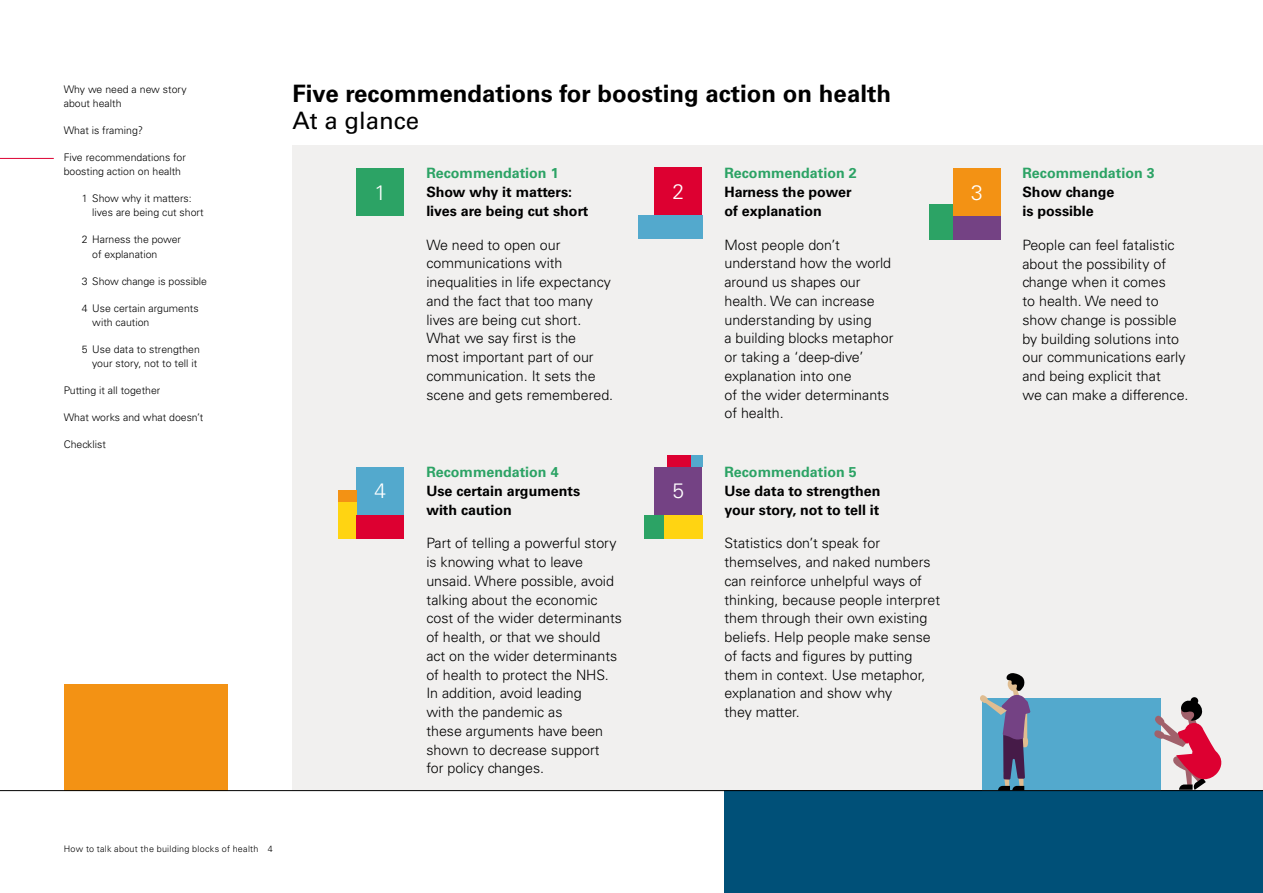
<style>
.page{position:relative;width:1263px;height:893px;background:#fff}
.page>*{position:absolute;margin:0;border:0;box-sizing:border-box;transform-origin:0 0}
.t1{font:700 24px "Univers LT Std";color:#000}
.t2{font:24px "Univers LT Std";color:#000}
.t3{font:300 21px "Univers LT Std";color:#fff}
.t4{font:300 14.25px/18.8px "Univers LT Std";color:#000}
.t5{font:700 14.25px/18.8px "Univers LT Std";color:#000}
.t6{font:700 14.25px "Univers LT Std";color:#2ca365}
.t7{font:300 10.5px/14.2px "Univers LT Std";color:#000}
.t8{font:300 9px "Univers LT Std";letter-spacing:.03em;color:#000}
</style>
<div class="page">
<div style="left:292px;top:145px;width:971px;height:646px;background:#f1f0ef"></div>
<hr style="left:0;top:158px;width:54px;height:1px;background:#dd0031">
<div style="left:645px;top:515px;width:19px;height:24px;background:#2ca365"></div>
<div style="left:724px;top:790px;width:539px;height:103px;background:#005078"></div>
<div style="left:982px;top:698px;width:178px;height:92px;background:#53a9cd"></div>
<svg style="left:980px;top:673px;width:50px;height:117px"></svg>
<svg style="left:1154px;top:700px;width:68px;height:90px"></svg>
<div style="left:1190px;top:697px;width:8px;height:8px;background:#000;border-radius:50%"></div>
<div style="left:64px;top:684px;width:163px;height:107px;background:#f39214"></div>
<div style="left:953px;top:168px;width:48px;height:48px;background:#f39214"></div>
<div style="left:356px;top:168px;width:48px;height:48px;background:#2ca365"></div>
<div style="left:953px;top:216px;width:48px;height:24px;background:#744284"></div>
<div style="left:654px;top:167px;width:48px;height:48px;background:#dd0031"></div>
<div style="left:356px;top:467px;width:48px;height:48px;background:#53a9cd"></div>
<div style="left:338px;top:502px;width:18px;height:37px;background:#ffd412"></div>
<div style="left:338px;top:491px;width:18px;height:11px;background:#f39214"></div>
<div style="left:654px;top:467px;width:48px;height:48px;background:#744284"></div>
<div style="left:929px;top:204px;width:24px;height:36px;background:#2ca365"></div>
<div style="left:691px;top:455px;width:11px;height:12px;background:#53a9cd"></div>
<div style="left:667px;top:455px;width:24px;height:12px;background:#dd0031"></div>
<div style="left:356px;top:515px;width:48px;height:24px;background:#dd0031"></div>
<div style="left:664px;top:515px;width:38px;height:24px;background:#ffd412"></div>
<div style="left:638px;top:215px;width:64px;height:24px;background:#53a9cd"></div>
<hr style="left:0;top:790px;width:1263px;height:1px;background:#000">
<p class="t7" style="left:64px;top:82px;width:124px">Why we need a new story about health</p>
<p class="t7" style="left:64px;top:123px;width:81px">What is framing?</p>
<p class="t7" style="left:64px;top:150px;width:124px">Five recommendations for boosting action on health</p>
<p class="t7" style="left:92px;top:191px;width:113px;text-indent:-10px">1 Show why it matters: lives are being cut short</p>
<p class="t7" style="left:92px;top:233px;width:90px;text-indent:-10px">2 Harness the power of explanation</p>
<p class="t7" style="left:82px;top:274px;width:127px">3 Show change is possible</p>
<p class="t7" style="left:92px;top:301px;width:108px;text-indent:-10px">4 Use certain arguments with caution</p>
<p class="t7" style="left:82px;top:342px;width:120px;text-align:right">5 Use data to strengthen your story, not to tell it</p>
<p class="t7" style="left:64px;top:383px;width:98px">Putting it all together</p>
<p class="t7" style="left:64px;top:410px;width:141px">What works and what doesn’t</p>
<p class="t7" style="left:64px;top:437px;width:44px">Checklist</p>
<h1 class="t1" style="left:292px;top:80px;width:600px">Five recommendations for boosting action on health</h1>
<h1 class="t2" style="left:292px;top:107px;width:128px">At a glance</h1>
<p class="t6" style="left:426px;top:165px;width:134px">Recommendation 1</p>
<p class="t5" style="left:426px;top:183px;width:164px">Show why it matters: lives are being cut short</p>
<p class="t4" style="left:426px;top:235px;width:188px">We need to open our communications with inequalities in life expectancy and the fact that too many lives are being cut short.<br>What we say first is the<br>most important part of our communication. It sets the scene and gets remembered.</p>
<p class="t6" style="left:724px;top:165px;width:134px">Recommendation 2</p>
<p class="t5" style="left:724px;top:183px;width:129px">Harness the power of explanation</p>
<p class="t4" style="left:724px;top:235px;width:171px">Most people don’t understand how the world around us shapes our health. We can increase understanding by using<br>a building blocks metaphor or taking a ‘deep-dive’ explanation into one<br>of the wider determinants of health.</p>
<h2 class="t3" style="left:374px;top:180px;width:13px">1</h2>
<h2 class="t3" style="left:672px;top:179px;width:13px">2</h2>
<h2 class="t3" style="left:971px;top:180px;width:13px">3</h2>
<p class="t6" style="left:426px;top:464px;width:134px">Recommendation 4</p>
<p class="t5" style="left:426px;top:482px;width:155px">Use certain arguments with caution</p>
<p class="t4" style="left:426px;top:534px;width:197px">Part of telling a powerful story is knowing what to leave unsaid. Where possible, avoid talking about the economic cost of the wider determinants of health, or that we should act on the wider determinants of health to protect the NHS.<br>In addition, avoid leading<br>with the pandemic as<br>these arguments have been shown to decrease support<br>for policy changes.</p>
<h2 class="t3" style="left:374px;top:478px;width:13px">4</h2>
<h2 class="t3" style="left:672px;top:478px;width:13px">5</h2>
<p class="t6" style="left:724px;top:464px;width:134px">Recommendation 5</p>
<p class="t5" style="left:724px;top:482px;width:158px">Use data to strengthen your story, not to tell it</p>
<p class="t4" style="left:724px;top:534px;width:217px">Statistics don’t speak for themselves, and naked numbers can reinforce unhelpful ways of thinking, because people interpret them through their own existing beliefs. Help people make sense of facts and figures by putting them in context. Use metaphor, explanation and show why<br>they matter.</p>
<p class="t8" style="left:64px;top:843px;width:210px">How to talk about the building blocks of health 4</p>
<p class="t6" style="left:1022px;top:165px;width:134px">Recommendation 3</p>
<p class="t5" style="left:1022px;top:183px;width:93px">Show change is possible</p>
<p class="t4" style="left:1022px;top:235px;width:168px">People can feel fatalistic about the possibility of change when it comes<br>to health. We need to show change is possible by building solutions into our communications early and being explicit that<br>we can make a difference.</p>
</div>
